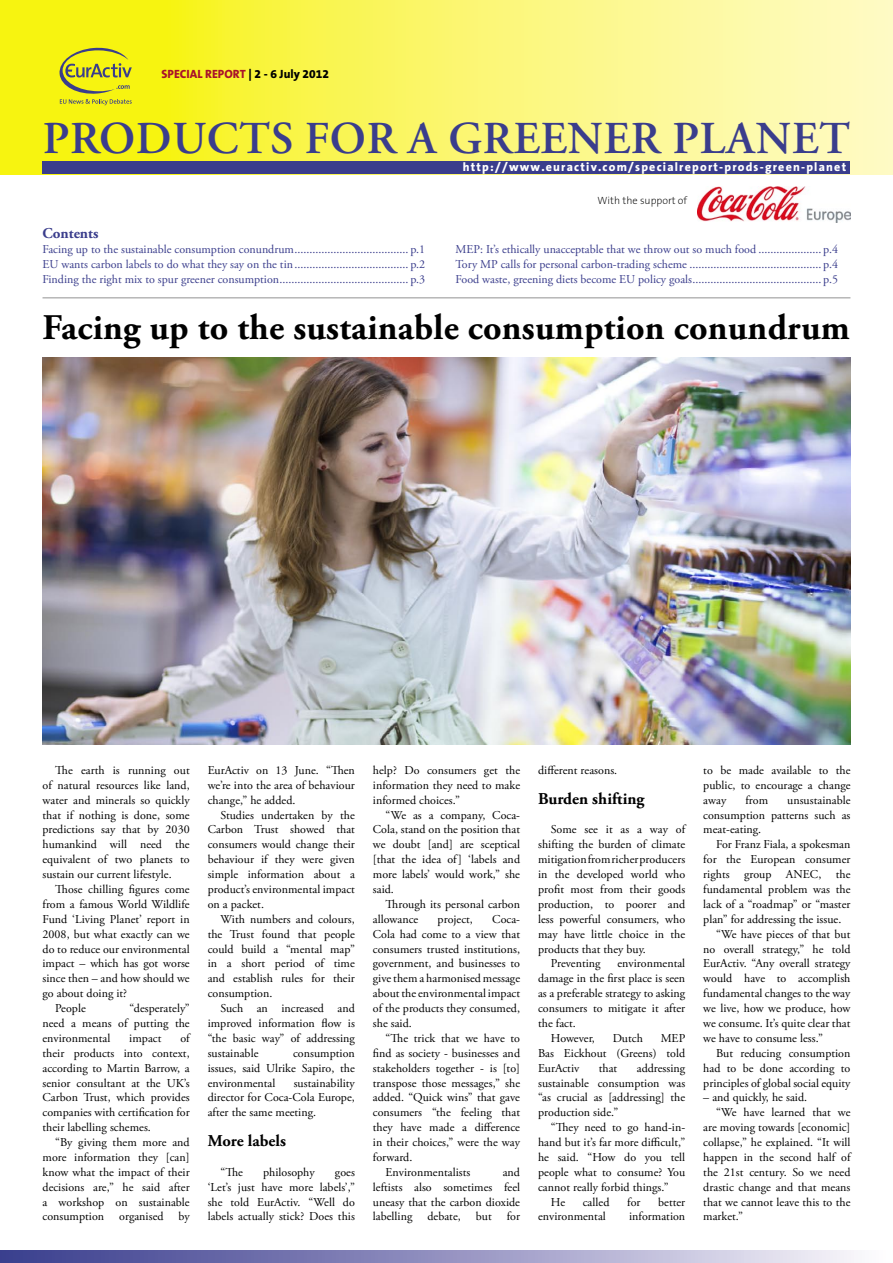
<style>
.page{position:relative;width:893px;height:1263px;background:#fff}
.page>*{position:absolute;margin:0;border:0;box-sizing:border-box;transform-origin:0 0}
.t1{font:600 45.6px "Adobe Garamond Pro";letter-spacing:.015em;color:#3a3d8c}
.titre_-_1{font:700 36px "Adobe Garamond Pro";letter-spacing:.005em;color:#000}
.titre_-_2{font:700 16.5px "Adobe Garamond Pro";letter-spacing:.005em;color:#000}
.txt_-_table_content{font:700 15px "Adobe Garamond Pro";color:#3a3d8c}
.txt_-_courant{font:12px/14.9px "Adobe Garamond Pro";letter-spacing:.005em;color:#000;text-align:justify}
.t2{font:12px "Adobe Garamond Pro";color:#3a3d8c}
.txt_-_courant-2{font:800 12px "The Sans B8";letter-spacing:.1em;color:#fff}
.txt_-_courant-3{font:800 12px "The Sans B8";color:#a9122a}
.txt_-_courant-4{font:200 10.5px "The Sans B2";color:#000}
.s1{color:#000}
</style>
<div class="page">
<svg style="left:0;top:0;width:893px;height:174px;background:#f9f56b"></svg>
<svg style="left:0;top:1250px;width:854px;height:13px;background:#9292c0"></svg>
<div style="left:43px;top:162px;width:807px;height:12px;background:#3a3d8c"></div>
<div style="left:43px;top:43px;width:106px;height:68px;background:#f7f410"></div>
<svg style="left:59px;top:47px;width:73px;height:58px"></svg>
<img style="left:698px;top:186px;width:152px;height:36px">
<img style="left:43px;top:357px;width:807px;height:387px">
<hr style="left:43px;top:298px;width:807px;height:1px;background:#939393">
<p class="txt_-_courant-3" style="left:162px;top:67px;width:169px">SPECIAL REPORT <span class="s1">| 2 - 6 July 2012</span></p>
<p class="t1" style="left:43px;top:112px;width:809px">PRODUCTS FOR A GREENER PLANET</p>
<p class="txt_-_courant-2" style="left:463px;top:161px;width:385px">http://www.euractiv.com/specialreport-prods-green-planet</p>
<p class="txt_-_table_content" style="left:43px;top:225px;width:57px">Contents</p>
<p class="t2" style="left:43px;top:242px;width:384px">Facing up to the sustainable consumption conundrum ...................................... p.1</p>
<p class="t2" style="left:43px;top:257px;width:384px">EU wants carbon labels to do what they say on the tin ...................................... p.2</p>
<p class="t2" style="left:43px;top:272px;width:384px">Finding the right mix to spur greener consumption ........................................... p.3</p>
<p class="txt_-_courant-4" style="left:598px;top:195px;width:91px">With the support of</p>
<p class="t2" style="left:455px;top:242px;width:384px">MEP: It’s ethically unacceptable that we throw out so much food ..................... p.4</p>
<p class="t2" style="left:455px;top:257px;width:384px">Tory MP calls for personal carbon-trading scheme ............................................ p.4</p>
<p class="t2" style="left:455px;top:272px;width:384px">Food waste, greening diets become EU policy goals ........................................... p.5</p>
<p class="titre_-_1" style="left:43px;top:306px;width:809px">Facing up to the sustainable consumption conundrum</p>
<p class="txt_-_courant" style="left:43px;top:763px;width:149px;text-indent:13px">The earth is running out of natural resources like land, water and minerals so quickly that if nothing is done, some predictions say that by 2030 humankind will need the equivalent of two planets to sustain our current lifestyle.</p>
<p class="txt_-_courant" style="left:43px;top:882px;width:149px;text-indent:13px">Those chilling figures come from a famous World Wildlife Fund ‘Living Planet’ report in 2008, but what exactly can we do to reduce our environmental impact – which has got worse since then – and how should we go about doing it?</p>
<p class="txt_-_courant" style="left:55px;top:1001px;width:32px">People</p>
<p class="txt_-_courant" style="left:43px;top:1001px;width:149px;text-indent:87px">“desperately” need a means of putting the environmental</p>
<p class="txt_-_courant" style="left:43px;top:1031px;width:149px;text-indent:138px">of their products into context, according to Martin Barrow, a senior consultant at the UK’s Carbon Trust, which provides companies with certification for their labelling schemes.</p>
<p class="txt_-_courant" style="left:43px;top:1135px;width:149px;text-indent:13px">“By giving them more and more information they [can] know what the impact of their decisions are,” he said after a workshop on sustainable consumption organised by</p>
<p class="txt_-_courant" style="left:129px;top:1031px;width:34px">impact</p>
<p class="txt_-_courant" style="left:208px;top:763px;width:149px">EurActiv on 13 June. “Then we’re into the area of behaviour change,” he added.</p>
<p class="txt_-_courant" style="left:208px;top:808px;width:149px;text-indent:13px">Studies undertaken by the Carbon Trust showed that consumers would change their behaviour if they were given simple information about a product’s environmental impact on a packet.</p>
<p class="txt_-_courant" style="left:208px;top:912px;width:149px;text-indent:13px">With numbers and colours, the Trust found that people could build a “mental map” in a short period of time and establish rules for their consumption.</p>
<p class="txt_-_courant" style="left:208px;top:1001px;width:149px;text-indent:13px">Such an increased and improved information flow is “the basic way” of addressing sustainable</p>
<p class="txt_-_courant" style="left:208px;top:1046px;width:149px;text-indent:85px">consumption issues, said Ulrike Sapiro, the environmental</p>
<p class="txt_-_courant" style="left:208px;top:1076px;width:149px;text-indent:86px">sustainability director for Coca-Cola Europe, after the same meeting.</p>
<p class="titre_-_2" style="left:208px;top:1131px;width:80px">More labels</p>
<p class="txt_-_courant" style="left:220px;top:1165px;width:24px">“The</p>
<p class="txt_-_courant" style="left:263px;top:1165px;width:53px">philosophy</p>
<p class="txt_-_courant" style="left:208px;top:1165px;width:149px;text-indent:127px">goes ‘Let’s just have more labels’,” she told EurActiv. “Well do labels actually stick? Does this</p>
<p class="txt_-_courant" style="left:373px;top:763px;width:149px">help? Do consumers get the information they need to make informed choices.”</p>
<p class="txt_-_courant" style="left:373px;top:808px;width:149px;text-indent:13px">“We as a company, Coca-Cola, stand on the position that we doubt [and] are sceptical [that the idea of] ‘labels and more labels’ would work,” she said.</p>
<p class="txt_-_courant" style="left:373px;top:897px;width:149px;text-indent:13px">Through its personal carbon allowance</p>
<p class="txt_-_courant" style="left:373px;top:912px;width:149px;text-indent:119px">Coca-Cola had come to a view that consumers trusted institutions, government, and businesses to give them a harmonised message about the environmental impact of the products they consumed, she said.</p>
<p class="txt_-_courant" style="left:373px;top:1031px;width:149px;text-indent:13px">“The trick that we have to find as society - businesses and stakeholders together - is [to] transpose those messages,” she added. “Quick wins” that gave consumers “the feeling that they have made a difference in their choices,” were the way forward.</p>
<p class="txt_-_courant" style="left:386px;top:1165px;width:86px">Environmentalists</p>
<p class="txt_-_courant" style="left:438px;top:912px;width:37px">project,</p>
<p class="txt_-_courant" style="left:373px;top:1165px;width:149px;text-indent:130px">and leftists also sometimes feel uneasy that the carbon dioxide labelling</p>
<p class="txt_-_courant" style="left:427px;top:1210px;width:35px">debate,</p>
<p class="txt_-_courant" style="left:476px;top:1210px;width:17px">but</p>
<p class="txt_-_courant" style="left:507px;top:1210px;width:15px">for</p>
<p class="txt_-_courant" style="left:538px;top:763px;width:81px">different reasons.</p>
<p class="titre_-_2" style="left:538px;top:789px;width:108px">Burden shifting</p>
<p class="txt_-_courant" style="left:538px;top:823px;width:149px;text-indent:13px">Some see it as a way of shifting the burden of climate mitigation from richer producers in the developed world who profit most from their goods production, to poorer and less powerful consumers, who may have little choice in the products that they buy.</p>
<p class="txt_-_courant" style="left:551px;top:957px;width:51px">Preventing</p>
<p class="txt_-_courant" style="left:538px;top:957px;width:149px;text-indent:79px">environmental damage in the first place is seen as a preferable strategy to asking consumers to mitigate it after the fact.</p>
<p class="txt_-_courant" style="left:551px;top:1031px;width:46px">However,</p>
<p class="txt_-_courant" style="left:613px;top:1031px;width:32px">Dutch</p>
<p class="txt_-_courant" style="left:538px;top:1031px;width:149px;text-indent:123px">MEP Bas Eickhout (Greens) told EurActiv</p>
<p class="txt_-_courant" style="left:538px;top:1061px;width:149px;text-indent:99px">addressing sustainable consumption was “as crucial as [addressing] the production side.”</p>
<p class="txt_-_courant" style="left:538px;top:1120px;width:149px;text-indent:13px">“They need to go hand-in&shy;hand but it’s far more difficult,” he said. “How do you tell people what to consume? You cannot really forbid things.”</p>
<p class="txt_-_courant" style="left:551px;top:1195px;width:16px">He</p>
<p class="txt_-_courant" style="left:583px;top:1195px;width:28px">called</p>
<p class="txt_-_courant" style="left:627px;top:1195px;width:15px">for</p>
<p class="txt_-_courant" style="left:658px;top:1195px;width:29px">better</p>
<p class="txt_-_courant" style="left:538px;top:1210px;width:69px">environmental</p>
<p class="txt_-_courant" style="left:629px;top:1210px;width:58px">information</p>
<p class="txt_-_courant" style="left:599px;top:1061px;width:20px">that</p>
<p class="txt_-_courant" style="left:703px;top:763px;width:149px">to be made available to the public, to encourage a change away</p>
<p class="txt_-_courant" style="left:703px;top:793px;width:149px;text-indent:84px">unsustainable consumption patterns such as meat-eating.</p>
<p class="txt_-_courant" style="left:703px;top:837px;width:149px;text-indent:13px">For Franz Fiala, a spokesman for the European consumer rights group ANEC, the fundamental problem was the lack of a “roadmap” or “master plan” for addressing the issue.</p>
<p class="txt_-_courant" style="left:703px;top:927px;width:149px;text-indent:13px">“We have pieces of that but no overall strategy,” he told EurActiv. “Any overall strategy would have to accomplish fundamental changes to the way we live, how we produce, how we consume. It’s quite clear that we have to consume less.”</p>
<p class="txt_-_courant" style="left:703px;top:1046px;width:149px;text-indent:13px">But reducing consumption had to be done according to principles of global social equity</p>
<p class="txt_-_courant" style="left:703px;top:1090px;width:105px">– and quickly, he said.</p>
<p class="txt_-_courant" style="left:703px;top:1105px;width:149px;text-indent:13px">“We have learned that we are moving towards [economic] collapse,” he explained. “It will happen in the second half of the 21st century. So we need drastic change and that means that we cannot leave this to the market.”</p>
<p class="txt_-_courant" style="left:745px;top:793px;width:24px">from</p>
</div>
